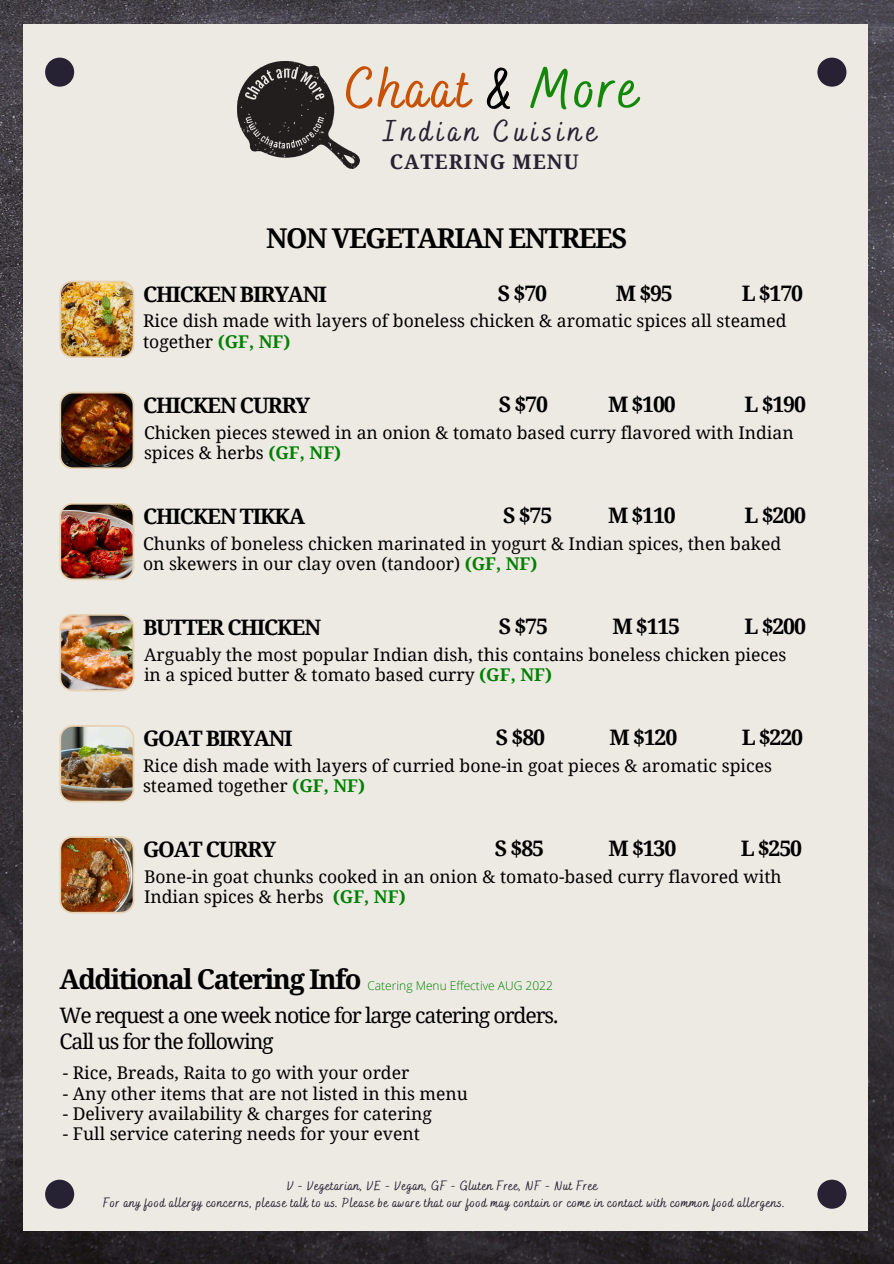
<style>
.page{position:relative;width:894px;height:1264px;background:#fff}
.page>*{position:absolute;margin:0;border:0;box-sizing:border-box;transform-origin:0 0}
.t1{font:500 57.15px "Bakerie Smooth";letter-spacing:.05em;color:#c85103}
.t2{font:500 30.3px "Bakerie Smooth";letter-spacing:.16em;color:#262233}
.t3{font:700 27.3px "Noto Serif";letter-spacing:-.055em;color:#000}
.t4{font:700 21.3px "Noto Serif";letter-spacing:-.055em;color:#000}
.t5{font:21.3px "Noto Serif";letter-spacing:-.055em;color:#000}
.t6{font:700 20.1px "Noto Serif";letter-spacing:.05em;color:#262233}
.t7{font:17.55px/20.2px "Noto Serif";color:#000}
.t8{font:500 13.2px "Bakerie Smooth";letter-spacing:.05em;color:#262233}
.t9{font:300 12px "Open Sans";color:#008000}
.s1{color:#000}
.s2{color:#128807}
.s3{font-weight:700;color:#008000}
</style>
<div class="page">
<img style="left:0;top:0;width:893px;height:1263px">
<div style="left:23px;top:24px;width:844px;height:1206px;background:#edeae4"></div>
<svg style="left:45px;top:58px;width:29px;height:29px"></svg>
<svg style="left:817px;top:58px;width:29px;height:29px"></svg>
<svg style="left:45px;top:1179px;width:29px;height:29px"></svg>
<svg style="left:817px;top:1179px;width:29px;height:29px"></svg>
<img style="left:59px;top:281px;width:75px;height:77px">
<img style="left:59px;top:392px;width:75px;height:77px">
<img style="left:59px;top:503px;width:75px;height:77px">
<img style="left:59px;top:614px;width:75px;height:77px">
<img style="left:59px;top:725px;width:75px;height:77px">
<img style="left:59px;top:836px;width:75px;height:77px">
<img style="left:237px;top:62px;width:122px;height:107px">
<h6 class="t1" style="left:345px;top:55px;width:294px">Chaat <span class="s1">&amp;</span> <span class="s2">More</span></h6>
<p class="t2" style="left:383px;top:113px;width:214px">Indian Cuisine</p>
<p class="t6" style="left:389px;top:147px;width:190px">CATERING MENU</p>
<h2 class="t3" style="left:266px;top:219px;width:362px">NON VEGETARIAN ENTREES</h2>
<p class="t4" style="left:143px;top:279px;width:185px">CHICKEN BIRYANI</p>
<h5 class="t7" style="left:143px;top:310px;width:645px">Rice dish made with layers of boneless chicken &amp; aromatic spices all steamed together <span class="s3">(GF, NF)</span></h5>
<h5 class="t4" style="left:497px;top:279px;width:51px">S $70</h5>
<h5 class="t4" style="left:615px;top:279px;width:58px">M $95</h5>
<h5 class="t4" style="left:741px;top:279px;width:63px">L $170</h5>
<p class="t4" style="left:143px;top:390px;width:169px">CHICKEN CURRY</p>
<h5 class="t4" style="left:498px;top:389px;width:51px">S $70</h5>
<h5 class="t4" style="left:608px;top:389px;width:69px">M $100</h5>
<h5 class="t4" style="left:744px;top:389px;width:63px">L $190</h5>
<h5 class="t7" style="left:144px;top:422px;width:651px">Chicken pieces stewed in an onion &amp; tomato based curry flavored with Indian spices &amp; herbs <span class="s3">(GF, NF)</span></h5>
<h5 class="t4" style="left:503px;top:500px;width:51px">S $75</h5>
<h5 class="t4" style="left:608px;top:500px;width:69px">M $110</h5>
<h5 class="t4" style="left:744px;top:500px;width:63px">L $200</h5>
<p class="t4" style="left:143px;top:501px;width:163px">CHICKEN TIKKA</p>
<h5 class="t7" style="left:143px;top:533px;width:639px">Chunks of boneless chicken marinated in yogurt &amp; Indian spices, then baked on skewers in our clay oven (tandoor) <span class="s3">(GF, NF)</span></h5>
<p class="t4" style="left:143px;top:612px;width:179px">BUTTER CHICKEN</p>
<h5 class="t4" style="left:498px;top:611px;width:51px">S $75</h5>
<h5 class="t4" style="left:612px;top:611px;width:69px">M $115</h5>
<h5 class="t4" style="left:744px;top:611px;width:63px">L $200</h5>
<h5 class="t7" style="left:144px;top:644px;width:643px">Arguably the most popular Indian dish, this contains boneless chicken pieces in a spiced butter &amp; tomato based curry <span class="s3">(GF, NF)</span></h5>
<h5 class="t4" style="left:495px;top:722px;width:51px">S $80</h5>
<h5 class="t4" style="left:609px;top:722px;width:69px">M $120</h5>
<h5 class="t4" style="left:741px;top:722px;width:63px">L $220</h5>
<p class="t4" style="left:143px;top:723px;width:151px">GOAT BIRYANI</p>
<h5 class="t7" style="left:143px;top:755px;width:630px">Rice dish made with layers of curried bone-in goat pieces &amp; aromatic spices steamed together <span class="s3">(GF, NF)</span></h5>
<p class="t4" style="left:143px;top:834px;width:134px">GOAT CURRY</p>
<h5 class="t4" style="left:494px;top:833px;width:51px">S $85</h5>
<h5 class="t4" style="left:608px;top:833px;width:69px">M $130</h5>
<h5 class="t4" style="left:740px;top:833px;width:63px">L $250</h5>
<h5 class="t7" style="left:144px;top:866px;width:639px">Bone-in goat chunks cooked in an onion &amp; tomato-based curry flavored with<br>Indian spices &amp; herbs <span class="s3">(GF, NF)</span></h5>
<p class="t3" style="left:59px;top:959px;width:303px">Additional Catering Info</p>
<p class="t5" style="left:60px;top:1026px;width:215px">Call us for the following</p>
<p class="t7" style="left:63px;top:1062px;width:348px">- Rice, Breads, Raita to go with your order</p>
<p class="t7" style="left:63px;top:1082px;width:406px">- Any other items that are not listed in this menu</p>
<p class="t7" style="left:63px;top:1102px;width:370px">- Delivery availability &amp; charges for catering</p>
<h3 class="t7" style="left:63px;top:1123px;width:358px">- Full service catering needs for your event</h3>
<p class="t9" style="left:367px;top:977px;width:187px">Catering Menu Effective AUG 2022</p>
<h4 class="t5" style="left:59px;top:1000px;width:500px">We request a one week notice for large catering orders.</h4>
<h1 class="t8" style="left:287px;top:1178px;width:312px">V - Vegetarian, VE - Vegan, GF - Gluten Free, NF - Nut Free</h1>
<p class="t8" style="left:103px;top:1194px;width:683px">For any food allergy concerns, please talk to us. Please be aware that our food may contain or come in contact with common food allergens.</p>
</div>
